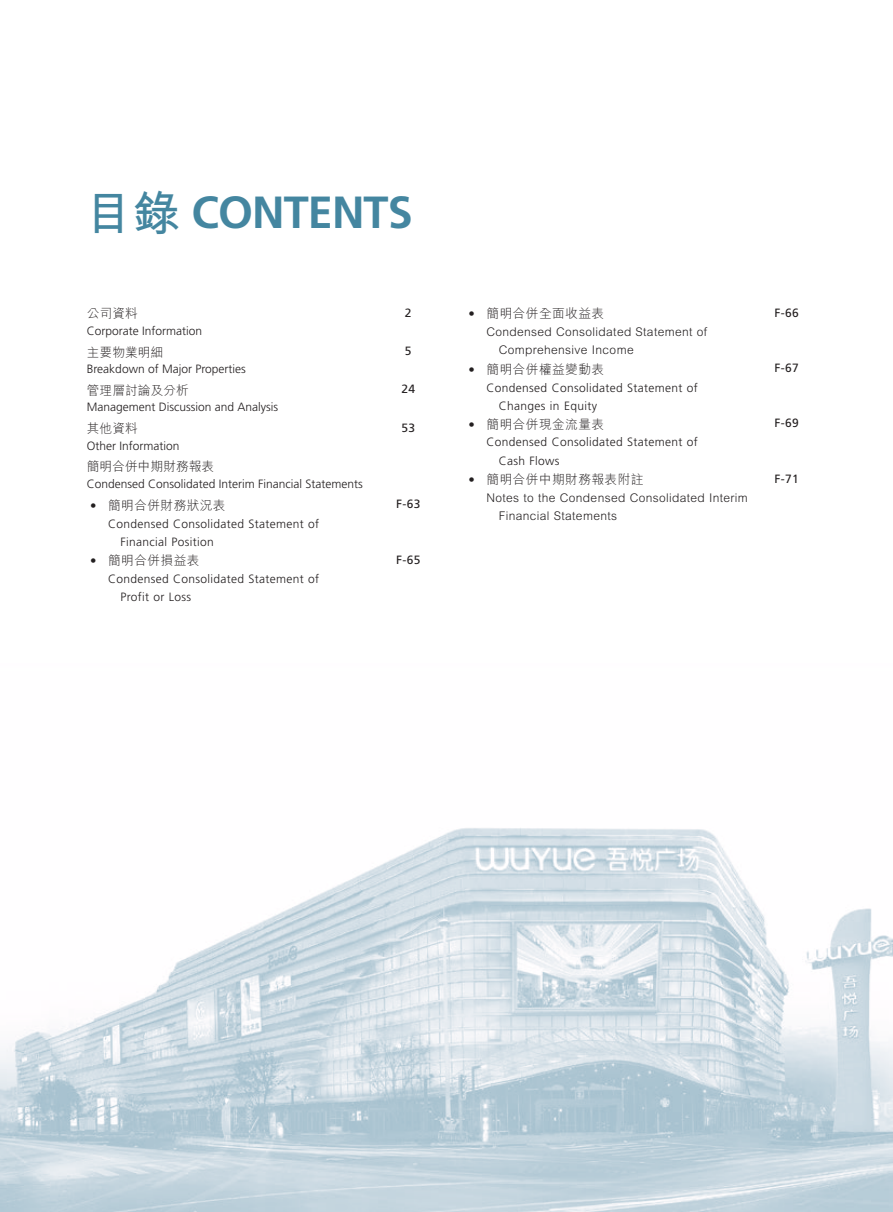
<style>
.page{position:relative;width:893px;height:1212px;background:#fff}
.page>*{position:absolute;margin:0;border:0;box-sizing:border-box;transform-origin:0 0}
.t1{font:700 45px "Frutiger LT Std";letter-spacing:-.02em;color:#4486a0}
.t2{font:300 12.75px "M Hei HK";letter-spacing:.03em;color:#231f20}
.t3{font:300 12.75px "M Hei HK";color:#231f20}
.t4{font:300 12px/18px "Frutiger LT Std";letter-spacing:.03em;color:#231f20}
.t5{font:300 12px "Frutiger LT Std";color:#231f20}
.t6{font:300 12px/18px "M Hei HK";letter-spacing:.03em;color:#231f20}
.t7{font:12px "Frutiger LT Std";letter-spacing:.03em;color:#231f20}
.s1{font-family:"M Hei HK";font-size:48px}
.s2{font-family:"Frutiger LT Std"}
</style>
<div class="page">
<img style="left:0;top:828px;width:893px;height:384px">
<h1 class="t1" style="left:85px;top:185px;width:329px"><span class="s1">目錄</span> cONTENTS</h1>
<p class="t2" style="left:87px;top:305px;width:53px">公司資料</p>
<p class="t5" style="left:87px;top:324px;width:117px">Corporate Information</p>
<p class="t7" style="left:405px;top:306px;width:8px">2</p>
<p class="t2" style="left:87px;top:343px;width:78px">主要物業明細</p>
<p class="t5" style="left:87px;top:362px;width:160px">Breakdown of Major Properties</p>
<p class="t7" style="left:405px;top:344px;width:8px">5</p>
<p class="t3" style="left:87px;top:381px;width:104px">管理層討論及分析</p>
<p class="t5" style="left:87px;top:400px;width:193px">Management Discussion and Analysis</p>
<p class="t7" style="left:401px;top:382px;width:15px">24</p>
<p class="t2" style="left:87px;top:419px;width:53px">其他資料</p>
<p class="t5" style="left:87px;top:439px;width:94px">Other Information</p>
<p class="t7" style="left:401px;top:420px;width:15px">53</p>
<p class="t3" style="left:87px;top:458px;width:129px">簡明合併中期財務報表</p>
<p class="t5" style="left:87px;top:477px;width:278px">Condensed Consolidated Interim Financial Statements</p>
<p class="t2" style="left:90px;top:496px;width:137px"><span class="s2">•</span> 簡明合併財務狀況表</p>
<p class="t4" style="left:120px;top:515px;width:200px;text-indent:-12px">Condensed Consolidated Statement of<br>Financial Position</p>
<p class="t7" style="left:396px;top:497px;width:26px">F-63</p>
<p class="t2" style="left:90px;top:551px;width:111px"><span class="s2">•</span> 簡明合併損益表</p>
<p class="t4" style="left:120px;top:570px;width:200px;text-indent:-12px">Condensed Consolidated Statement of<br>Profit or Loss</p>
<p class="t7" style="left:396px;top:552px;width:26px">F-65</p>
<p class="t2" style="left:468px;top:305px;width:137px"><span class="s2">•</span> 簡明合併全面收益表</p>
<p class="t6" style="left:499px;top:322px;width:210px;text-indent:-12px">Condensed Consolidated Statement of<br>Comprehensive Income</p>
<p class="t2" style="left:468px;top:360px;width:137px"><span class="s2">•</span> 簡明合併權益變動表</p>
<p class="t4" style="left:499px;top:379px;width:200px;text-indent:-12px">Condensed Consolidated Statement of<br>Changes in Equity</p>
<p class="t2" style="left:468px;top:415px;width:137px"><span class="s2">•</span> 簡明合併現金流量表</p>
<p class="t4" style="left:499px;top:433px;width:200px;line-height:18.6px;text-indent:-12px">Condensed Consolidated Statement of<br>Cash Flows</p>
<p class="t2" style="left:468px;top:470px;width:176px"><span class="s2">•</span> 簡明合併中期財務報表附註</p>
<p class="t6" style="left:499px;top:488px;width:250px;text-indent:-12px">Notes to the Condensed Consolidated Interim<br>Financial Statements</p>
<p class="t7" style="left:774px;top:306px;width:26px">F-66</p>
<p class="t7" style="left:774px;top:361px;width:26px">F-67</p>
<p class="t7" style="left:774px;top:416px;width:26px">F-69</p>
<p class="t7" style="left:774px;top:471px;width:26px">F-71</p>
</div>
